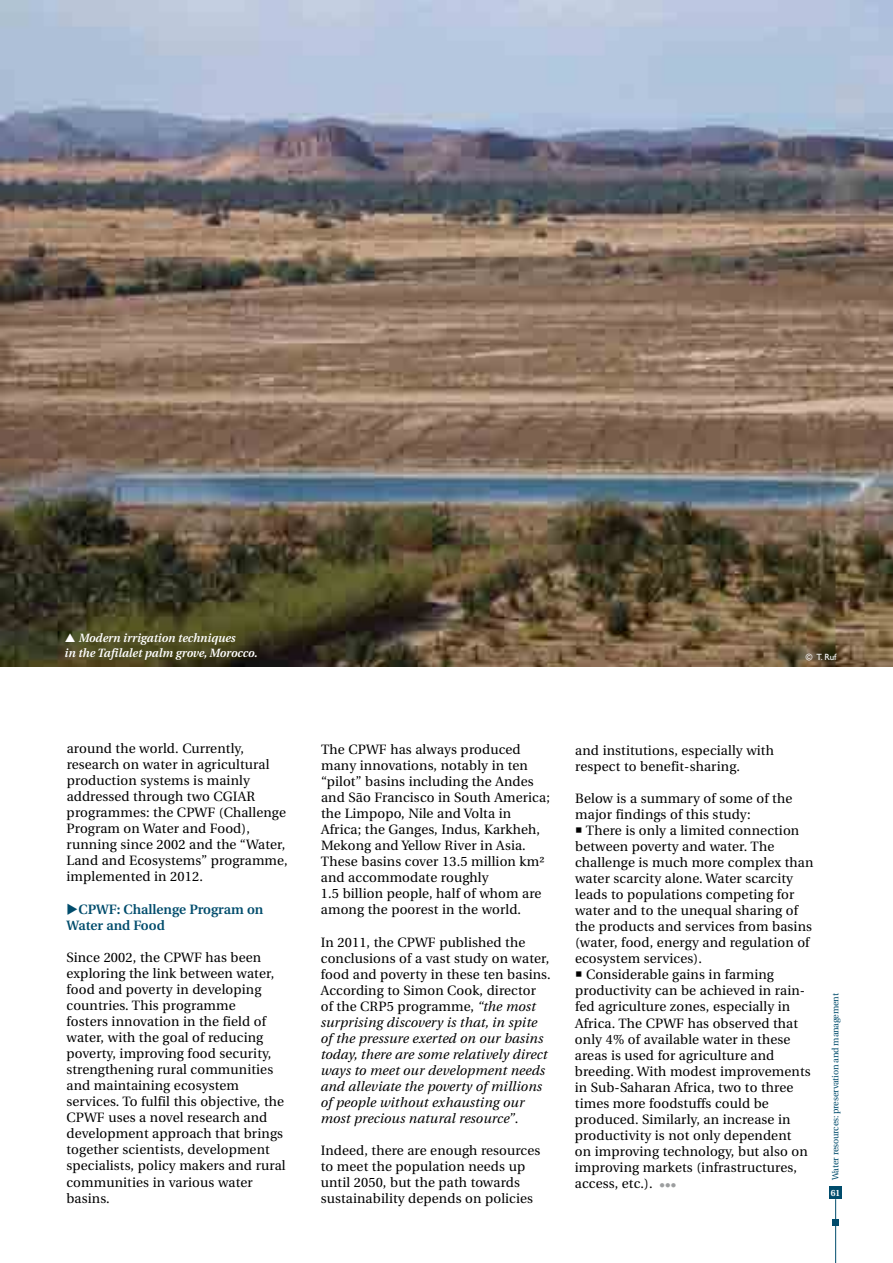
<style>
.page{position:relative;width:893px;height:1263px;background:#fff}
.page>*{position:absolute;margin:0;border:0;box-sizing:border-box;transform-origin:0 0}
.t1{font:13.5px/16px "Utopia";letter-spacing:.01em;color:#000}
.t2{font:italic 13.5px/16px "Utopia";letter-spacing:.01em;color:#000}
.t3{font:600 13.5px/16px "Utopia";color:#004c6c}
.t4{font:italic 600 12px/14.4px "Utopia";color:#fff}
.t5{font:9px "Utopia";letter-spacing:-.02em;color:#004c6c}
.t6{font:9px "Gill Sans";color:#fff}
.t7{font:700 9px "Utopia";color:#fff;scale:.95 1}
.s1{font-style:normal}
.s2{color:#9c9e9f}
</style>
<div class="page">
<div style="left:832px;top:1220px;width:7px;height:6px;background:#004c6c"></div>
<div style="left:829px;top:1186px;width:13px;height:13px;background:#004c6c"></div>
<hr style="left:835px;top:1199px;width:1px;height:64px;background:#004c6c">
<img style="left:0;top:0;width:893px;height:667px">
<svg style="left:65px;top:633px;width:10px;height:9px"></svg>
<p class="t4" style="left:65px;top:631px;width:194px;text-indent:14px">Modern irrigation techniques<br>in the Tafilalet palm grove, Morocco.</p>
<p class="t1" style="left:67px;top:741px;width:223px">around the world. Currently, research on water in agricultural production systems is mainly addressed through two CGIAR programmes: the CPWF (Challenge<br>Program on Water and Food), running since 2002 and the “Water,<br>Land and Ecosystems” programme, implemented in 2012.</p>
<p class="t3" style="left:67px;top:901px;width:198px">◆CPWF: Challenge Program on<br>Water and Food</p>
<p class="t1" style="left:66px;top:949px;width:221px">Since 2002, the CPWF has been exploring the link between water, food and poverty in developing countries. This programme<br>fosters innovation in the field of water, with the goal of reducing poverty, improving food security, strengthening rural communities and maintaining ecosystem services. To fulfil this objective, the<br>CPWF uses a novel research and development approach that brings together scientists, development specialists, policy makers and rural communities in various water basins.</p>
<p class="t6" style="left:806px;top:652px;width:32px">© T. Ruf</p>
<p class="t1" style="left:321px;top:741px;width:230px">The CPWF has always produced many innovations, notably in ten “pilot” basins including the Andes and São Francisco in South America; the Limpopo, Nile and Volta in<br>Africa; the Ganges, Indus, Karkheh,<br>Mekong and Yellow River in Asia.<br>These basins cover 13.5 million km² and accommodate roughly<br>1.5 billion people, half of whom are among the poorest in the world.</p>
<p class="t2" style="left:321px;top:934px;width:231px"><span class="s1">In 2011, the CPWF published the conclusions of a vast study on water, food and poverty in these ten basins.<br>According to Simon Cook, director of the CRP5 programme,</span> “the most surprising discovery is that, in spite of the pressure exerted on our basins today, there are some relatively direct ways to meet our development needs and alleviate the poverty of millions of people without exhausting our most precious natural resource”<span class="s1">.</span></p>
<p class="t1" style="left:321px;top:1143px;width:221px">Indeed, there are enough resources to meet the population needs up until 2050, but the path towards sustainability depends on policies</p>
<p class="t1" style="left:575px;top:742px;width:200px">and institutions, especially with respect to benefit-sharing.</p>
<p class="t1" style="left:575px;top:790px;width:219px">Below is a summary of some of the major findings of this study:</p>
<p class="t1" style="left:575px;top:822px;width:240px">○ There is only a limited connection between poverty and water. The challenge is much more complex than water scarcity alone. Water scarcity leads to populations competing for water and to the unequal sharing of the products and services from basins (water, food, energy and regulation of ecosystem services).</p>
<p class="t1" style="left:575px;top:967px;width:237px">○ Considerable gains in farming productivity can be achieved in rain&shy;fed agriculture zones, especially in Africa. The CPWF has observed that only 4% of available water in these areas is used for agriculture and breeding. With modest improvements in Sub-Saharan Africa, two to three times more foodstuffs could be produced. Similarly, an increase in productivity is not only dependent on improving technology, but also on improving markets (infrastructures, access, etc.). <span class="s2">•••</span></p>
<p class="t5" style="left:830px;top:1180px;width:189px;rotate:-90deg">Water resources: preservation and management</p>
<p class="t7" style="left:831px;top:1187px;width:11px">61</p>
</div>
